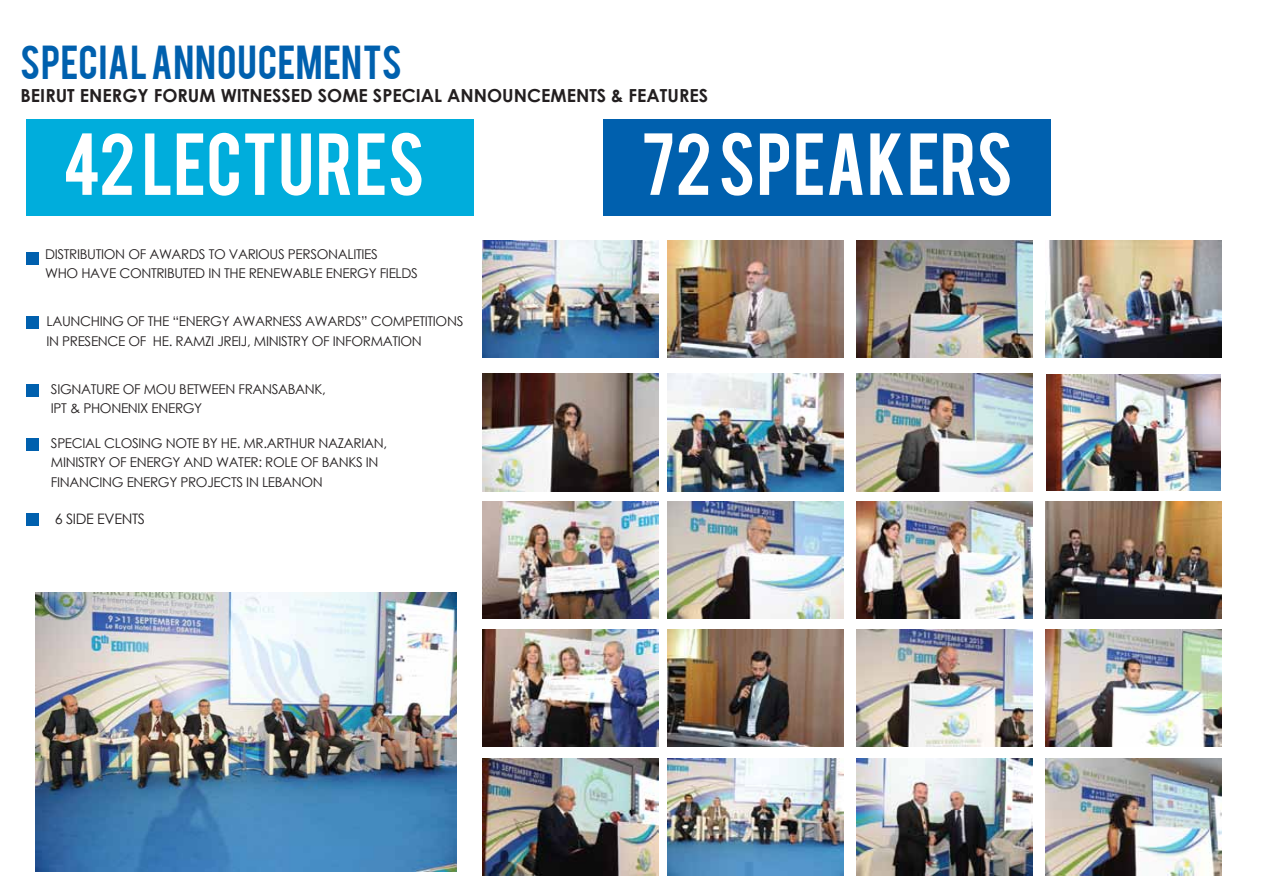
<style>
.page{position:relative;width:1263px;height:893px;background:#fff}
.page>*{position:absolute;margin:0;border:0;box-sizing:border-box;transform-origin:0 0}
.t1{font:69px "Bebas";color:#fff}
.t2{font:37.5px "Bebas";letter-spacing:.02em;color:#0060ae}
.t3{font:700 18px "Century Gothic";color:#231f20}
.t4{font:14.4px "Century Gothic";letter-spacing:-.025em;color:#231f20}
.t5{font:13.5px/19.5px "Century Gothic";letter-spacing:-.025em;color:#231f20}
</style>
<div class="page">
<div style="left:26px;top:119px;width:448px;height:97px;background:#00addc"></div>
<div style="left:603px;top:119px;width:448px;height:97px;background:#0060ae"></div>
<div style="left:26px;top:252px;width:13px;height:13px;background:#0060ae"></div>
<div style="left:26px;top:384px;width:13px;height:13px;background:#0060ae"></div>
<div style="left:26px;top:316px;width:13px;height:13px;background:#0060ae"></div>
<div style="left:26px;top:513px;width:13px;height:13px;background:#0060ae"></div>
<div style="left:26px;top:438px;width:13px;height:13px;background:#0060ae"></div>
<img style="left:856px;top:374px;width:176px;height:117px">
<img style="left:667px;top:374px;width:177px;height:117px">
<img style="left:1045px;top:240px;width:176px;height:118px">
<img style="left:667px;top:240px;width:177px;height:118px">
<img style="left:856px;top:240px;width:176px;height:118px">
<img style="left:667px;top:758px;width:177px;height:117px">
<img style="left:1045px;top:629px;width:176px;height:117px">
<img style="left:856px;top:629px;width:176px;height:117px">
<img style="left:667px;top:629px;width:177px;height:117px">
<img style="left:1045px;top:501px;width:176px;height:117px">
<img style="left:856px;top:501px;width:176px;height:117px">
<img style="left:667px;top:501px;width:177px;height:117px">
<img style="left:35px;top:592px;width:421px;height:280px">
<img style="left:482px;top:374px;width:176px;height:117px">
<img style="left:1045px;top:758px;width:176px;height:117px">
<img style="left:856px;top:758px;width:176px;height:117px">
<img style="left:482px;top:240px;width:176px;height:118px">
<img style="left:482px;top:629px;width:176px;height:117px">
<img style="left:482px;top:501px;width:176px;height:117px">
<img style="left:1046px;top:375px;width:174px;height:115px">
<img style="left:482px;top:758px;width:176px;height:117px">
<h2 class="t2" style="left:20px;top:35px;width:383px">SPECIAL ANNOUCEMENTS</h2>
<h3 class="t3" style="left:20px;top:82px;width:689px">BEIRUT ENERGY FORUM WITNESSED SOME SPECIAL ANNOUNCEMENTS &amp; FEATURES</h3>
<h1 class="t1" style="left:63px;top:114px;width:363px">42 LECTURES</h1>
<h1 class="t1" style="left:641px;top:114px;width:373px">72 SPEAKERS</h1>
<p class="t5" style="left:45px;top:244px;width:374px">DISTRIBUTION OF AWARDS TO VARIOUS PERSONALITIES<br>WHO HAVE CONTRIBUTED IN THE RENEWABLE ENERGY FIELDS</p>
<p class="t5" style="left:46px;top:311px;width:418px">LAUNCHING OF THE “ENERGY AWARNESS AWARDS” COMPETITIONS<br>IN PRESENCE OF HE. RAMZI JREIJ, MINISTRY OF INFORMATION</p>
<p class="t5" style="left:51px;top:379px;width:276px">SIGNATURE OF MOU BETWEEN FRANSABANK,<br>IPT &amp; PHONENIX ENERGY</p>
<p class="t5" style="left:51px;top:433px;width:338px">SPECIAL CLOSING NOTE BY HE. MR.ARTHUR NAZARIAN,<br>MINISTRY OF ENERGY AND WATER: ROLE OF BANKS IN<br>FINANCING ENERGY PROJECTS IN LEBANON</p>
<p class="t4" style="left:55px;top:509px;width:92px">6 SIDE EVENTS</p>
</div>
